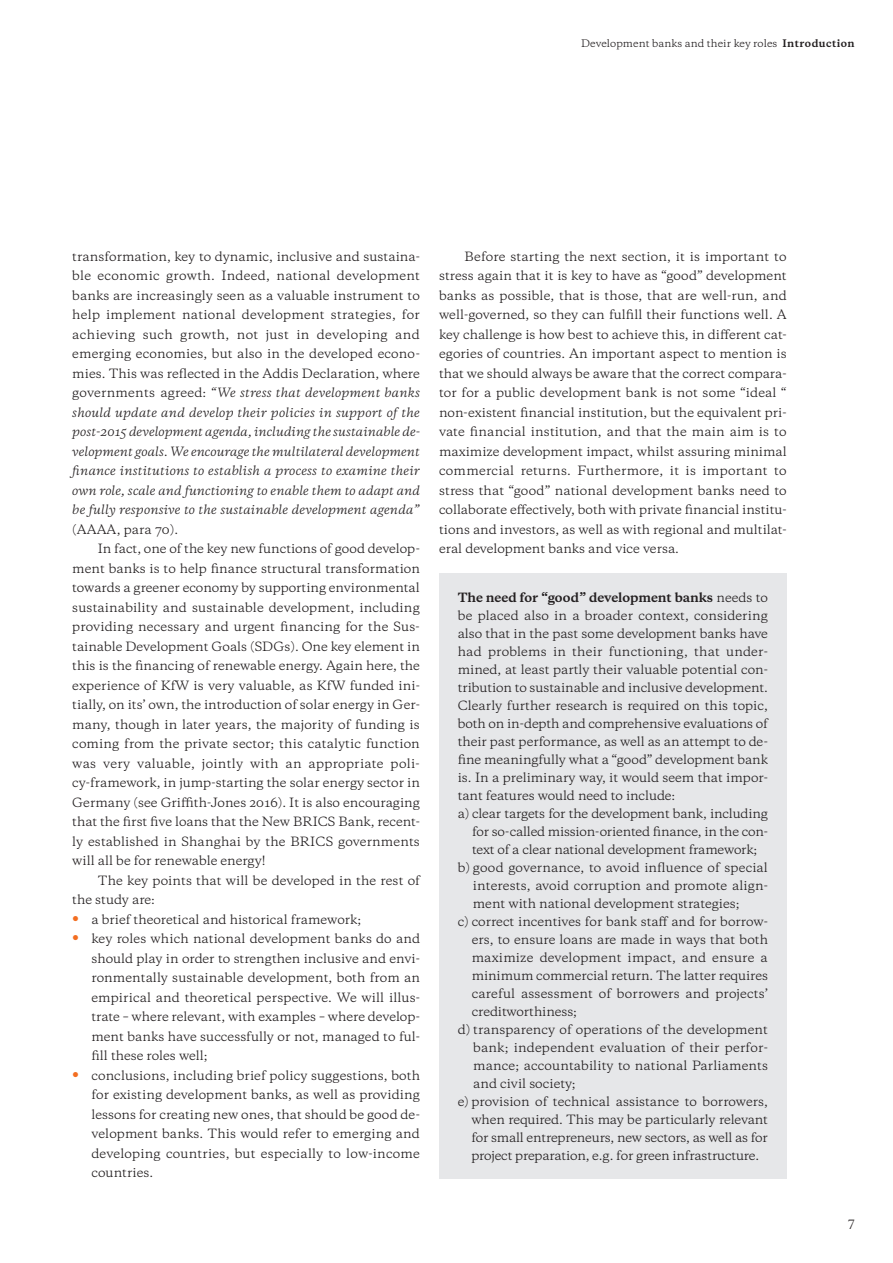
<style>
.page{position:relative;width:893px;height:1263px;background:#fff}
.page>*{position:absolute;margin:0;border:0;box-sizing:border-box;transform-origin:0 0}
.t1{font:12px/19.5px "Galaxie Copernicus";color:#231f20;text-align:justify}
.t2{font:12px "Galaxie Copernicus";letter-spacing:.025em;color:#231f20}
.t3{font:700 12px "Galaxie Copernicus";letter-spacing:-.005em;color:#231f20}
.t4{font:9.75px "Galaxie Copernicus";letter-spacing:.01em;color:#231f20}
.s1{font-weight:700}
.s2{font-style:italic}
.s3{font-weight:800;font-size:15px;color:#f36e21}
.s4{font-weight:400}
</style>
<div class="page">
<div style="left:439px;top:573px;width:348px;height:245px;background:#e6e7e9"></div>
<div style="left:439px;top:789px;width:348px;height:83px;background:#e6e7e9"></div>
<div style="left:439px;top:843px;width:348px;height:83px;background:#e6e7e9"></div>
<div style="left:439px;top:897px;width:348px;height:137px;background:#e6e7e9"></div>
<div style="left:439px;top:1005px;width:348px;height:101px;background:#e6e7e9"></div>
<div style="left:439px;top:1077px;width:348px;height:101px;background:#e6e7e9"></div>
<p class="t4" style="left:581px;top:36px;width:275px">Development banks and their key roles <span class="s1">Introduction</span></p>
<p class="t1" style="left:72px;top:246px;width:349px">transformation, key to dynamic, inclusive and sustaina&shy;ble economic growth. Indeed, national development banks are increasingly seen as a valuable instrument to help implement national development strategies, for achieving such growth, not just in developing and emerging economies, but also in the developed econo&shy;mies. This was reflected in the Addis Declaration, where governments agreed: <span class="s2">“We stress that development banks should update and develop their policies in support of the post-2015 development agenda, including the sustainable de&shy;velopment goals. We encourage the multilateral development finance institutions to establish a process to examine their own role, scale and functioning to enable them to adapt and be fully responsive to the sustainable development agenda”</span></p>
<p class="t1" style="left:72px;top:519px;width:107px">(AAAA, para 70).</p>
<p class="t1" style="left:98px;top:539px;width:324px">In fact, one of the key new functions of good develop-</p>
<p class="t1" style="left:72px;top:558px;width:349px">ment banks is to help finance structural transformation</p>
<p class="t1" style="left:72px;top:578px;width:349px">towards a greener economy by supporting environmental</p>
<p class="t1" style="left:72px;top:597px;width:349px">sustainability and sustainable development, including</p>
<p class="t1" style="left:72px;top:617px;width:349px">providing necessary and urgent financing for the Sus-</p>
<p class="t1" style="left:72px;top:636px;width:349px">tainable Development Goals (SDGs). One key element in</p>
<p class="t1" style="left:72px;top:656px;width:349px">this is the financing of renewable energy. Again here, the</p>
<p class="t1" style="left:72px;top:675px;width:349px">experience of KfW is very valuable, as KfW funded ini-</p>
<p class="t1" style="left:72px;top:695px;width:349px">tially, on its’ own, the introduction of solar energy in Ger-</p>
<p class="t1" style="left:72px;top:714px;width:349px">many, though in later years, the majority of funding is</p>
<p class="t1" style="left:72px;top:734px;width:349px">coming from the private sector; this catalytic function</p>
<p class="t2" style="left:72px;top:755px;width:349px">was very valuable, jointly with an appropriate poli-</p>
<p class="t1" style="left:72px;top:773px;width:349px">cy-framework, in jump-starting the solar energy sector in</p>
<p class="t1" style="left:72px;top:792px;width:349px">Germany (see Griffith-Jones 2016). It is also encouraging</p>
<p class="t1" style="left:72px;top:812px;width:349px">that the first five loans that the New BRICS Bank, recent-</p>
<p class="t1" style="left:72px;top:831px;width:349px">ly established in Shanghai by the BRICS governments</p>
<p class="t1" style="left:72px;top:851px;width:195px">will all be for renewable energy!</p>
<p class="t1" style="left:98px;top:870px;width:325px">The key points that will be developed in the rest of</p>
<p class="t1" style="left:72px;top:890px;width:84px">the study are:</p>
<p class="t1" style="left:72px;top:909px;width:290px"><span class="s3">•</span> a brief theoretical and historical framework;</p>
<p class="t1" style="left:91px;top:929px;width:330px;text-indent:-19px"><span class="s3">•</span> key roles which national development banks do and should play in order to strengthen inclusive and envi&shy;ronmentally sustainable development, both from an empirical and theoretical perspective. We will illus&shy;trate – where relevant, with examples – where develop&shy;ment banks have successfully or not, managed to ful&shy;fill these roles well;</p>
<p class="t1" style="left:91px;top:1065px;width:330px;text-indent:-19px"><span class="s3">•</span> conclusions, including brief policy suggestions, both for existing development banks, as well as providing lessons for creating new ones, that should be good de&shy;velopment banks. This would refer to emerging and developing countries, but especially to low-income countries.</p>
<p class="t1" style="left:439px;top:246px;width:349px;text-indent:26px">Before starting the next section, it is important to stress again that it is key to have as “good” development banks as possible, that is those, that are well-run, and well-governed, so they can fulfill their functions well. A key challenge is how best to achieve this, in different cat&shy;egories of countries. An important aspect to mention is that we should always be aware that the correct compara&shy;tor for a public development bank is not some “ideal “ non-existent financial institution, but the equivalent pri&shy;vate financial institution, and that the main aim is to maximize development impact, whilst assuring minimal commercial returns. Furthermore, it is important to stress that “good” national development banks need to collaborate effectively, both with private financial institu&shy;tions and investors, as well as with regional and multilat&shy;eral development banks and vice versa.</p>
<p class="t3" style="left:458px;top:589px;width:312px">The need for “good” development banks <span class="s4">needs to</span></p>
<p class="t1" style="left:458px;top:606px;width:312px">be placed also in a broader context, considering</p>
<p class="t1" style="left:458px;top:624px;width:312px">also that in the past some development banks have</p>
<p class="t1" style="left:458px;top:642px;width:312px">had problems in their functioning, that under-</p>
<p class="t1" style="left:458px;top:660px;width:312px">mined, at least partly their valuable potential con-</p>
<p class="t1" style="left:458px;top:678px;width:312px">tribution to sustainable and inclusive development.</p>
<p class="t1" style="left:458px;top:696px;width:312px">Clearly further research is required on this topic,</p>
<p class="t1" style="left:458px;top:714px;width:313px">both on in-depth and comprehensive evaluations of</p>
<p class="t1" style="left:458px;top:732px;width:312px">their past performance, as well as an attempt to de-</p>
<p class="t1" style="left:458px;top:750px;width:312px">fine meaningfully what a “good” development bank</p>
<p class="t1" style="left:458px;top:768px;width:312px">is. In a preliminary way, it would seem that impor-</p>
<p class="t1" style="left:458px;top:786px;width:219px">tant features would need to include:</p>
<p class="t1" style="left:458px;top:804px;width:312px">a) clear targets for the development bank, including</p>
<p class="t1" style="left:472px;top:822px;width:297px">for so-called mission-oriented finance, in the con-</p>
<p class="t1" style="left:472px;top:840px;width:287px">text of a clear national development framework;</p>
<p class="t1" style="left:458px;top:858px;width:312px">b) good governance, to avoid influence of special</p>
<p class="t1" style="left:473px;top:876px;width:296px">interests, avoid corruption and promote align-</p>
<p class="t1" style="left:473px;top:894px;width:268px">ment with national development strategies;</p>
<p class="t1" style="left:458px;top:912px;width:312px">c) correct incentives for bank staff and for borrow-</p>
<p class="t1" style="left:472px;top:930px;width:298px">ers, to ensure loans are made in ways that both</p>
<p class="t1" style="left:472px;top:948px;width:298px">maximize development impact, and ensure a</p>
<p class="t1" style="left:472px;top:966px;width:298px">minimum commercial return. The latter requires</p>
<p class="t1" style="left:472px;top:984px;width:298px">careful assessment of borrowers and projects’</p>
<p class="t1" style="left:472px;top:1002px;width:107px">creditworthiness;</p>
<p class="t1" style="left:458px;top:1020px;width:312px">d) transparency of operations of the development</p>
<p class="t1" style="left:473px;top:1038px;width:296px">bank; independent evaluation of their perfor-</p>
<p class="t1" style="left:473px;top:1056px;width:296px">mance; accountability to national Parliaments</p>
<p class="t1" style="left:473px;top:1074px;width:104px">and civil society;</p>
<p class="t1" style="left:458px;top:1092px;width:312px">e) provision of technical assistance to borrowers,</p>
<p class="t1" style="left:471px;top:1110px;width:298px">when required. This may be particularly relevant</p>
<p class="t1" style="left:471px;top:1128px;width:298px">for small entrepreneurs, new sectors, as well as for</p>
<p class="t1" style="left:471px;top:1146px;width:289px">project preparation, e.g. for green infrastructure.</p>
<p class="t1" style="left:848px;top:1214px;width:8px">7</p>
</div>
